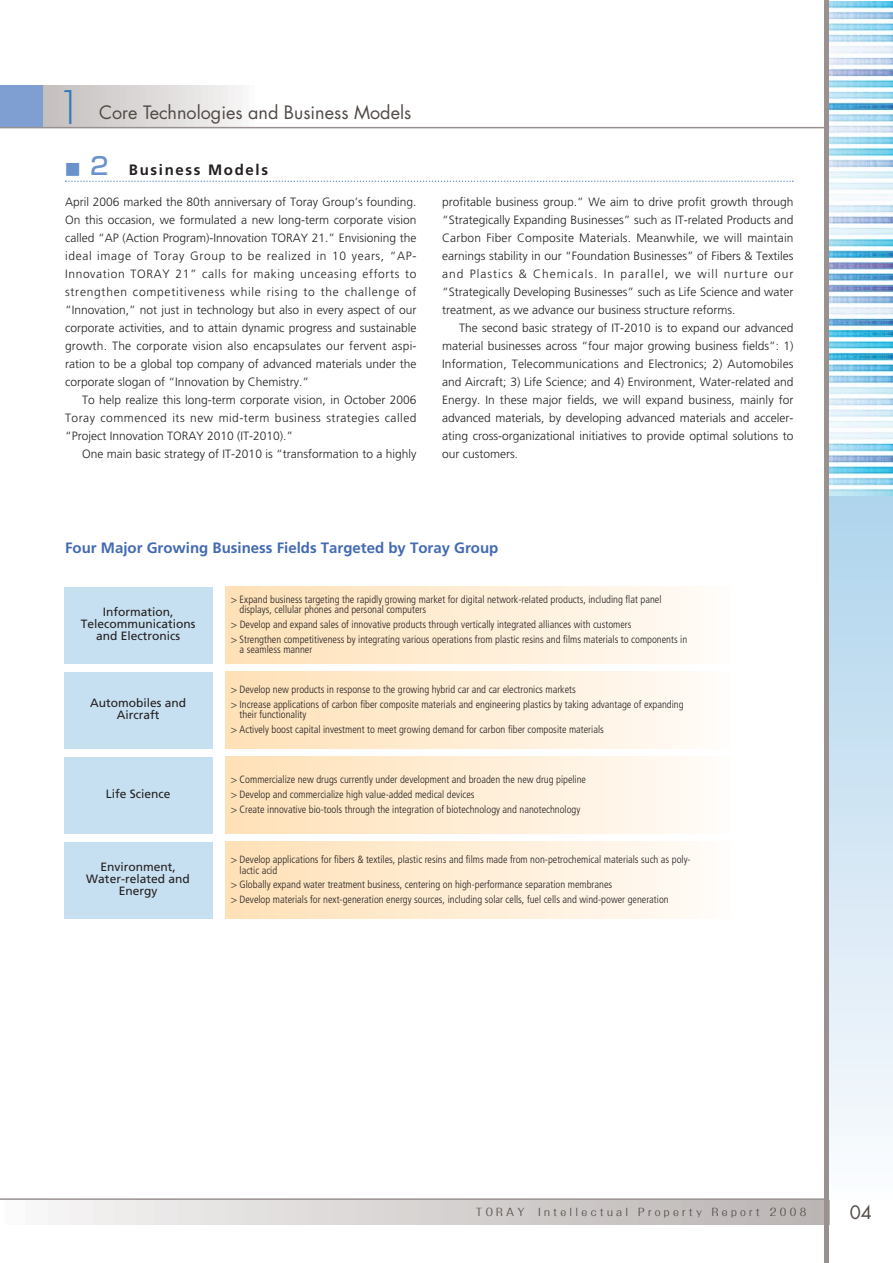
<style>
.page{position:relative;width:893px;height:1263px;background:#fff}
.page>*{position:absolute;margin:0;border:0;box-sizing:border-box;transform-origin:0 0}
.t1{font:300 45px "Futura";color:#3379be}
.t2{font:18px "Futura";color:#524a47}
.t3{font:700 15px "Frutiger";color:#426ab3}
.t4{font:700 15px "Frutiger";letter-spacing:.11em;color:#231f20}
.t5{font:300 12px/18px "Frutiger";color:#231f20;text-align:justify}
.t6{font:12px/12px "Frutiger";color:#231f20;text-align:center}
.t7{font:300 condensed 10.5px/14.7px "Frutiger";color:#231f20}
.t8{font:10.5px "Folk";letter-spacing:.315em;color:#524a47}
.s1{font-family:"Shin Go";font-weight:500;color:#6991cb}
.s2{font-family:"Shin Go";font-weight:500;font-size:24px;color:#6991cb}
</style>
<div class="page">
<svg style="left:42px;top:85px;width:213px;height:42px;background:#dcd9d9"></svg>
<div style="left:0;top:85px;width:42px;height:43px;background:#7f9fd3"></div>
<div style="left:0;top:1199px;width:829px;height:26px;background:linear-gradient(to right,#f8f7f7,#b8b3b1)"></div>
<svg style="left:829px;top:495px;width:64px;height:640px;background:#d0e5f3"></svg>
<img style="left:829px;top:2px;width:64px;height:493px">
<hr style="left:0;top:127px;width:829px;height:1px;background:#98918f">
<hr style="left:0;top:1198px;width:829px;height:2px;background:#98918f">
<hr style="left:825px;top:0;width:4px;height:1263px;background:#98918f">
<svg style="left:65px;top:181px;width:728px;height:1px"></svg>
<div style="left:225px;top:587px;width:510px;height:76px;background:linear-gradient(to right,#ffe0b6,#fffcf9)"></div>
<div style="left:64px;top:587px;width:148px;height:76px;background:#c7e0f1"></div>
<div style="left:225px;top:672px;width:510px;height:76px;background:linear-gradient(to right,#ffe0b6,#fffcf9)"></div>
<div style="left:64px;top:672px;width:148px;height:76px;background:#c7e0f1"></div>
<div style="left:225px;top:757px;width:510px;height:76px;background:linear-gradient(to right,#ffe0b6,#fffcf9)"></div>
<div style="left:64px;top:757px;width:148px;height:76px;background:#c7e0f1"></div>
<div style="left:225px;top:842px;width:510px;height:77px;background:linear-gradient(to right,#ffe0b6,#fffcf9)"></div>
<div style="left:64px;top:842px;width:148px;height:77px;background:#c7e0f1"></div>
<h1 class="t1" style="left:55px;top:87px;width:29px">1</h1>
<h2 class="t2" style="left:99px;top:104px;width:314px">Core Technologies and Business Models</h2>
<p class="t4" style="left:65px;top:164px;width:204px"><span class="s1">■</span> <span class="s2">2</span> Business Models</p>
<p class="t5" style="left:65px;top:194px;width:353px">April 2006 marked the 80th anniversary of Toray Group’s founding.<br>On this occasion, we formulated a new long-term corporate vision called “AP (Action Program)-Innovation TORAY 21.” Envisioning the ideal image of Toray Group to be realized in 10 years, “AP-Innovation TORAY 21” calls for making unceasing efforts to strengthen competitiveness while rising to the challenge of “Innovation,” not just in technology but also in every aspect of our corporate activities, and to attain dynamic progress and sustainable growth. The corporate vision also encapsulates our fervent aspi&shy;ration to be a global top company of advanced materials under the corporate slogan of “Innovation by Chemistry.”</p>
<p class="t5" style="left:65px;top:392px;width:353px;text-indent:17px">To help realize this long-term corporate vision, in October 2006<br>Toray commenced its new mid-term business strategies called “Project Innovation TORAY 2010 (IT-2010).”</p>
<p class="t5" style="left:82px;top:446px;width:336px">One main basic strategy of IT-2010 is “transformation to a highly</p>
<p class="t5" style="left:442px;top:194px;width:353px">profitable business group.” We aim to drive profit growth through “Strategically Expanding Businesses” such as IT-related Products and Carbon Fiber Composite Materials. Meanwhile, we will maintain earnings stability in our “Foundation Businesses” of Fibers &amp; Textiles and Plastics &amp; Chemicals. In parallel, we will nurture our “Strategically Developing Businesses” such as Life Science and water treatment, as we advance our business structure reforms.</p>
<p class="t5" style="left:442px;top:320px;width:353px;text-indent:17px">The second basic strategy of IT-2010 is to expand our advanced material businesses across “four major growing business fields”: 1)<br>Information, Telecommunications and Electronics; 2) Automobiles and Aircraft; 3) Life Science; and 4) Environment, Water-related and Energy. In these major fields, we will expand business, mainly for advanced materials, by developing advanced materials and acceler&shy;ating cross-organizational initiatives to provide optimal solutions to our customers.</p>
<p class="t3" style="left:65px;top:542px;width:435px">Four Major Growing Business Fields Targeted by Toray Group</p>
<p class="t6" style="left:81px;top:607px;width:116px">Information,<br>Telecommunications and Electronics</p>
<p class="t6" style="left:90px;top:698px;width:97px">Automobiles and<br>Aircraft</p>
<p class="t6" style="left:106px;top:789px;width:66px">Life Science</p>
<p class="t7" style="left:240px;top:595px;width:423px;line-height:10.5px;text-indent:-9px">&gt; Expand business targeting the rapidly growing market for digital network-related products, including flat panel displays, cellular phones and personal computers</p>
<p class="t7" style="left:231px;top:618px;width:458px">&gt; Develop and expand sales of innovative products through vertically integrated alliances with customers<br>&gt; Strengthen competitiveness by integrating various operations from plastic resins and films materials to components in</p>
<p class="t7" style="left:240px;top:643px;width:74px">a seamless manner</p>
<p class="t7" style="left:231px;top:683px;width:454px">&gt; Develop new products in response to the growing hybrid car and car electronics markets<br>&gt; Increase applications of carbon fiber composite materials and engineering plastics by taking advantage of expanding</p>
<p class="t7" style="left:231px;top:708px;width:374px;text-indent:9px">their functionality<br>&gt; Actively boost capital investment to meet growing demand for carbon fiber composite materials</p>
<p class="t7" style="left:231px;top:773px;width:357px">&gt; Commercialize new drugs currently under development and broaden the new drug pipeline &gt; Develop and commercialize high value-added medical devices<br>&gt; Create innovative bio-tools through the integration of biotechnology and nanotechnology</p>
<p class="t6" style="left:86px;top:862px;width:105px">Environment,<br>Water-related and<br>Energy</p>
<p class="t7" style="left:240px;top:855px;width:453px;line-height:10.5px;text-indent:-9px">&gt; Develop applications for fibers &amp; textiles, plastic resins and films made from non-petrochemical materials such as poly&shy;lactic acid</p>
<p class="t7" style="left:231px;top:878px;width:439px">&gt; Globally expand water treatment business, centering on high-performance separation membranes<br>&gt; Develop materials for next-generation energy sources, including solar cells, fuel cells and wind-power generation</p>
<p class="t8" style="left:476px;top:1209px;width:50px">TORAY</p>
<p class="t8" style="left:538px;top:1209px;width:270px">Intellectual Property Report 2008</p>
<h2 class="t2" style="left:850px;top:1204px;width:24px">04</h2>
</div>
